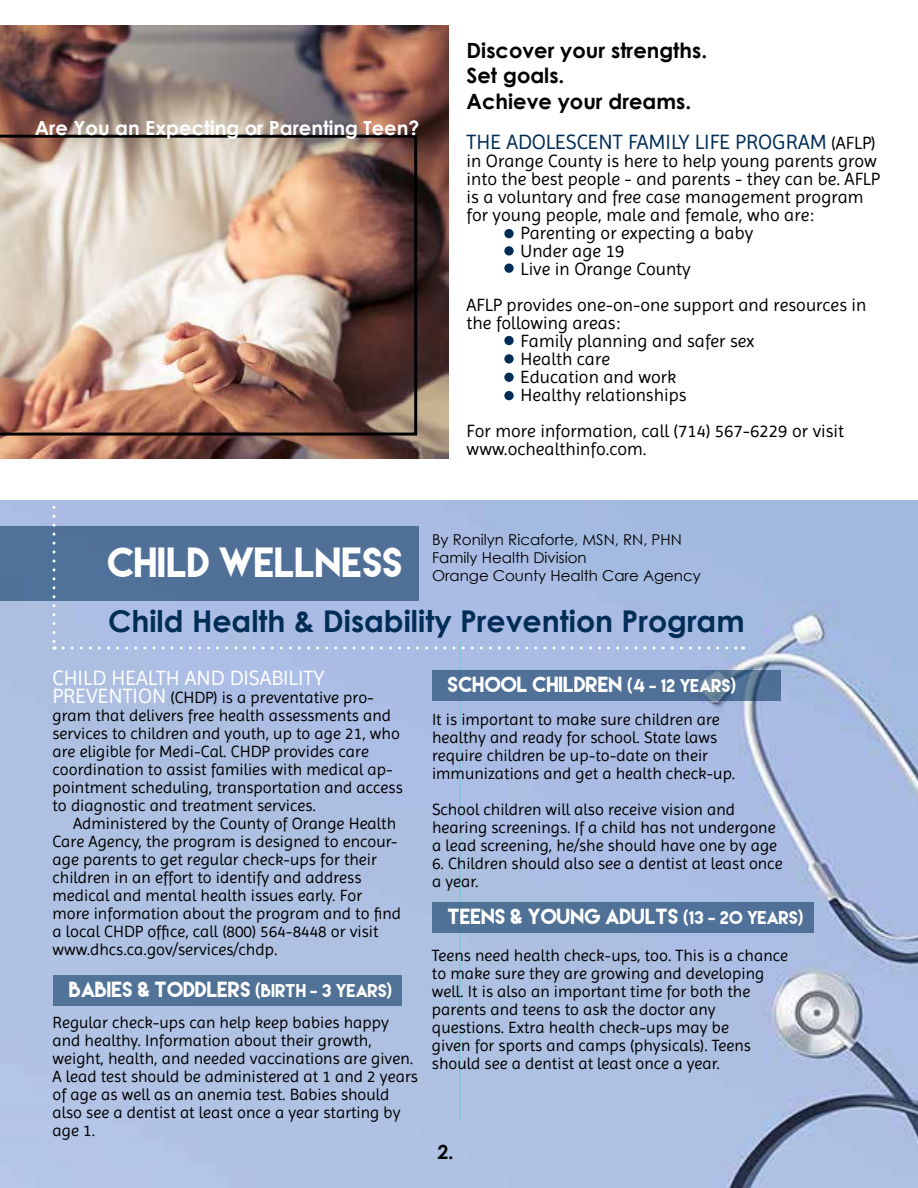
<style>
.page{position:relative;width:918px;height:1188px;background:#fff}
.page>*{position:absolute;margin:0;border:0;box-sizing:border-box;transform-origin:0 0}
.t1{font:37.5px "Lemon Milk";color:#fff}
.t2{font:700 30px "Century Gothic";color:#002d56}
.t3{font:700 21px/25.5px "Century Gothic";color:#000}
.t4{font:21px "Imprima";color:#002d56}
.t5{font:21px "Imprima";color:#fff}
.t6{font:19.5px "Lemon Milk";color:#fff}
.t7{font:700 19.5px "Century Gothic";color:#fff}
.t8{font:700 19.5px "Century Gothic";color:#000}
.t9{font:18px/18px "Imprima";color:#000}
.t10{font:16.5px/18px "Imprima";color:#000}
.t11{font:15px/18px "Century Gothic";color:#000}
.s1{font-size:18px;color:#000}
.s2{font-size:21px;color:#fff}
.s3{font-size:16.5px}
</style>
<div class="page">
<img style="left:0;top:500px;width:918px;height:688px">
<hr style="left:459px;top:640px;width:1px;height:480px;background:#74cdd5">
<img style="left:0;top:26px;width:448px;height:433px">
<img style="left:0;top:135px;width:417px;height:301px">
<div style="left:0;top:526px;width:418px;height:75px;background:#507098"></div>
<svg style="left:52px;top:507px;width:4px;height:143px"></svg>
<svg style="left:63px;top:646px;width:681px;height:4px"></svg>
<div style="left:504px;top:229px;width:10px;height:9px;background:#002d56;border-radius:50%"></div>
<svg style="left:504px;top:246px;width:10px;height:10px"></svg>
<div style="left:504px;top:264px;width:10px;height:9px;background:#002d56;border-radius:50%"></div>
<div style="left:504px;top:336px;width:10px;height:9px;background:#002d56;border-radius:50%"></div>
<svg style="left:504px;top:354px;width:10px;height:10px"></svg>
<div style="left:504px;top:373px;width:10px;height:9px;background:#002d56;border-radius:50%"></div>
<div style="left:504px;top:391px;width:10px;height:9px;background:#002d56;border-radius:50%"></div>
<div style="left:53px;top:975px;width:349px;height:31px;background:#517297"></div>
<svg style="left:432px;top:670px;width:349px;height:30px;fill:#507098"></svg>
<div style="left:432px;top:902px;width:381px;height:31px;background:#507197"></div>
<p class="t7" style="left:35px;top:113px;width:386px">Are You an Expecting or Parenting Teen?</p>
<p class="t3" style="left:467px;top:37px;width:242px">Discover your strengths.<br>Set goals.<br>Achieve your dreams.</p>
<p class="t4" style="left:467px;top:130px;width:411px">THE ADOLESCENT FAMILY LIFE PROGRAM <span class="s1">(AFLP)</span></p>
<p class="t9" style="left:467px;top:152px;width:412px">in Orange County is here to help young parents grow</p>
<p class="t9" style="left:467px;top:170px;width:415px">into the best people - and parents - they can be. AFLP</p>
<p class="t9" style="left:467px;top:188px;width:398px">is a voluntary and free case management program</p>
<p class="t9" style="left:467px;top:206px;width:349px">for young people, male and female, who are:</p>
<p class="t9" style="left:521px;top:224px;width:234px">Parenting or expecting a baby</p>
<p class="t9" style="left:521px;top:242px;width:105px">Under age 19</p>
<p class="t9" style="left:521px;top:260px;width:172px">Live in Orange County</p>
<p class="t9" style="left:467px;top:296px;width:401px">AFLP provides one-on-one support and resources in</p>
<p class="t9" style="left:467px;top:314px;width:155px">the following areas:</p>
<p class="t9" style="left:521px;top:332px;width:235px">Family planning and safer sex</p>
<p class="t9" style="left:521px;top:350px;width:91px">Health care</p>
<p class="t9" style="left:521px;top:368px;width:157px">Education and work</p>
<p class="t9" style="left:521px;top:386px;width:167px">Healthy relationships</p>
<p class="t9" style="left:467px;top:422px;width:379px">For more information, call (714) 567-6229 or visit www.ochealthinfo.com.</p>
<h1 class="t1" style="left:108px;top:543px;width:297px">CHILD WELLNESS</h1>
<p class="t11" style="left:432px;top:530px;width:270px">By Ronilyn Ricaforte, MSN, RN, PHN<br>Family Health Division<br>Orange County Health Care Agency</p>
<h2 class="t2" style="left:108px;top:598px;width:638px">Child Health &amp; Disability Prevention Program</h2>
<p class="t5" style="left:52px;top:665px;width:273px">CHILD HEALTH AND DISABILITY</p>
<p class="t10" style="left:52px;top:688px;width:352px"><span class="s2">PREVENTION</span> (CHDP) is a preventative pro&shy;gram that delivers free health assessments and services to children and youth, up to age 21, who are eligible for Medi-Cal. CHDP provides care coordination to assist families with medical ap&shy;pointment scheduling, transportation and access to diagnostic and treatment services.</p>
<p class="t10" style="left:53px;top:814px;width:350px;text-indent:21px">Administered by the County of Orange Health Care Agency, the program is designed to encour&shy;age parents to get regular check-ups for their children in an effort to identify and address medical and mental health issues early. For more information about the program and to find a local CHDP office, call (800) 564-8448 or visit www.dhcs.ca.gov/services/chdp.</p>
<p class="t6" style="left:448px;top:674px;width:290px">SCHOOL CHILDREN <span class="s3">(4 - 12 YEARS)</span></p>
<p class="t10" style="left:432px;top:710px;width:305px">It is important to make sure children are healthy and ready for school. State laws require children be up-to-date on their immunizations and get a health check-up.</p>
<p class="t10" style="left:432px;top:800px;width:347px">School children will also receive vision and hearing screenings. If a child has not undergone a lead screening, he/she should have one by age</p>
<p class="t10" style="left:432px;top:854px;width:352px">6. Children should also see a dentist at least once a year.</p>
<p class="t6" style="left:448px;top:906px;width:357px">TEENS &amp; YOUNG ADULTS <span class="s3">(13 - 20 YEARS)</span></p>
<p class="t10" style="left:432px;top:947px;width:358px">Teens need health check-ups, too. This is a chance to make sure they are growing and developing well. It is also an important time for both the parents and teens to ask the doctor any questions. Extra health check-ups may be<br>given for sports and camps (physicals). Teens should see a dentist at least once a year.</p>
<p class="t6" style="left:70px;top:979px;width:325px">BABIES &amp; TODDLERS <span class="s3">(BIRTH - 3 YEARS)</span></p>
<p class="t10" style="left:53px;top:1013px;width:367px">Regular check-ups can help keep babies happy and healthy. Information about their growth, weight, health, and needed vaccinations are given.<br>A lead test should be administered at 1 and 2 years of age as well as an anemia test. Babies should also see a dentist at least once a year starting by age 1.</p>
<p class="t8" style="left:437px;top:1137px;width:18px">2.</p>
</div>
